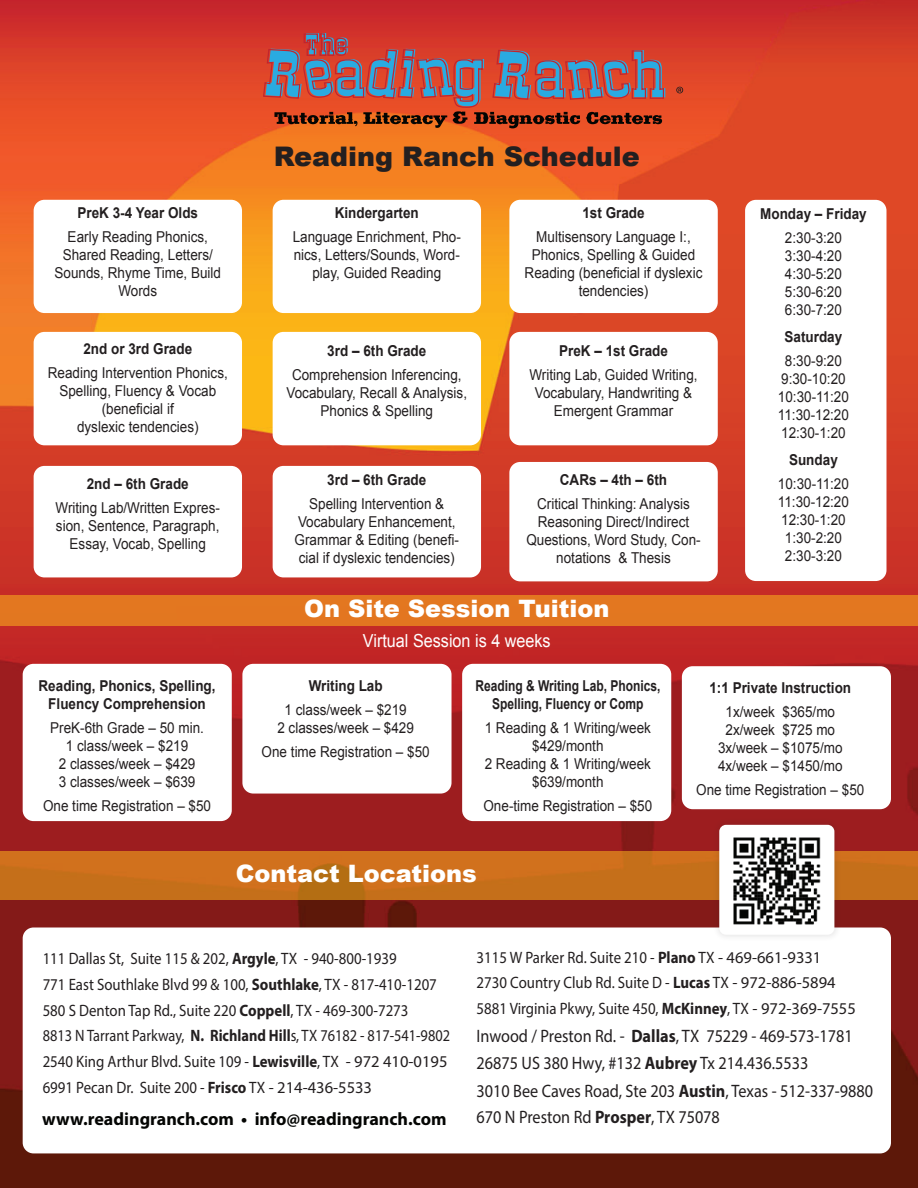
<style>
.page{position:relative;width:918px;height:1188px;background:#fff}
.page>*{position:absolute;margin:0;border:0;box-sizing:border-box;transform-origin:0 0}
.t1{font:900 27px "Arial";color:#231f20}
.t2{font:900 24px "Arial";color:#fff}
.t3{font:18px/27.2px "Myriad Pro";color:#231f20;scale:.9 1}
.t4{font:700 18px "Myriad Pro";color:#040503}
.t5{font:18px "Arial";color:#fff;scale:.9 1}
.t6{font:16.5px/25.8px "Myriad Pro";color:#231f20;scale:.9 1}
.t7{font:15px/18px "Arial";color:#231f20;text-align:center;scale:.9 1}
.t8{font:700 15px/18px "Arial";color:#231f20;text-align:center;scale:.9 1}
.t9{font:700 15px/18px "Arial";color:#231f20;text-align:center;scale:.8 1}
.s1{font-weight:700}
</style>
<div class="page">
<img style="left:0;top:0;width:918px;height:1188px">
<div style="left:0;top:595px;width:918px;height:30px;background:#e37720"></div>
<div style="left:34px;top:200px;width:208px;height:113px;background:#fff;border-radius:11px"></div>
<div style="left:273px;top:332px;width:208px;height:113px;background:#fff;border-radius:11px"></div>
<div style="left:745px;top:200px;width:142px;height:381px;background:#fff;border-radius:11px"></div>
<div style="left:509px;top:462px;width:209px;height:119px;background:#fff;border-radius:11px"></div>
<div style="left:23px;top:664px;width:209px;height:157px;background:#fff;border-radius:11px"></div>
<div style="left:462px;top:664px;width:209px;height:157px;background:#fff;border-radius:11px"></div>
<div style="left:242px;top:664px;width:210px;height:130px;background:#fff;border-radius:11px"></div>
<div style="left:682px;top:666px;width:209px;height:143px;background:#fff;border-radius:11px"></div>
<div style="left:509px;top:200px;width:209px;height:113px;background:#fff;border-radius:11px"></div>
<div style="left:34px;top:466px;width:208px;height:111px;background:#fff;border-radius:11px"></div>
<div style="left:273px;top:200px;width:208px;height:113px;background:#fff;border-radius:11px"></div>
<div style="left:509px;top:332px;width:209px;height:113px;background:#fff;border-radius:11px"></div>
<div style="left:34px;top:332px;width:208px;height:113px;background:#fff;border-radius:11px"></div>
<div style="left:273px;top:466px;width:208px;height:111px;background:#fff;border-radius:11px"></div>
<svg style="left:676px;top:87px;width:7px;height:6px"></svg>
<svg style="left:262px;top:33px;width:403px;height:95px"></svg>
<div style="left:0;top:851px;width:918px;height:49px;background:#c76f1a"></div>
<div style="left:23px;top:928px;width:868px;height:225px;background:#fff;border-radius:11px"></div>
<div style="left:712px;top:818px;width:130px;height:124px;background:#231f20;opacity:.11"></div>
<div style="left:719px;top:825px;width:115px;height:110px;background:#fff;border-radius:7px"></div>
<img style="left:733px;top:837px;width:88px;height:88px">
<p class="t8" style="left:78px;top:204px;width:135px">PreK 3-4 Year Olds</p>
<p class="t7" style="left:55px;top:228px;width:187px">Early Reading Phonics,<br>Shared Reading, Letters/<br>Sounds, Rhyme Time, Build<br>Words</p>
<p class="t8" style="left:83px;top:341px;width:122px">2nd or 3rd Grade</p>
<p class="t7" style="left:48px;top:364px;width:202px">Reading Intervention Phonics,<br>Spelling, Fluency &amp; Vocab (beneficial if<br>dyslexic tendencies)</p>
<p class="t8" style="left:87px;top:476px;width:115px">2nd – 6th Grade</p>
<p class="t7" style="left:56px;top:499px;width:184px">Writing Lab/Written Expres&shy;sion, Sentence, Paragraph,<br>Essay, Vocab, Spelling</p>
<p class="t8" style="left:39px;top:677px;width:198px">Reading, Phonics, Spelling,<br>Fluency Comprehension</p>
<p class="t7" style="left:50px;top:718px;width:172px">PreK-6th Grade – 50 min.<br>1 class/week – $219<br>2 classes/week – $429<br>3 classes/week – $639</p>
<p class="t7" style="left:43px;top:796px;width:188px">One time Registration – $50</p>
<h1 class="t1" style="left:274px;top:136px;width:368px">Reading Ranch Schedule</h1>
<p class="t8" style="left:335px;top:204px;width:95px">Kindergarten</p>
<p class="t7" style="left:293px;top:228px;width:188px">Language Enrichment, Pho&shy;nics, Letters/Sounds, Word&shy;play, Guided Reading</p>
<p class="t8" style="left:327px;top:343px;width:112px">3rd – 6th Grade</p>
<p class="t7" style="left:287px;top:366px;width:202px">Comprehension Inferencing,<br>Vocabulary, Recall &amp; Analysis,<br>Phonics &amp; Spelling</p>
<p class="t8" style="left:327px;top:471px;width:112px">3rd – 6th Grade</p>
<p class="t7" style="left:295px;top:495px;width:184px">Spelling Intervention &amp;<br>Vocabulary Enhancement,<br>Grammar &amp; Editing (benefi&shy;cial if dyslexic tendencies)</p>
<p class="t8" style="left:582px;top:204px;width:71px">1st Grade</p>
<p class="t7" style="left:525px;top:228px;width:199px">Multisensory Language I:,<br>Phonics, Spelling &amp; Guided<br>Reading (beneficial if dyslexic tendencies)</p>
<p class="t8" style="left:559px;top:343px;width:122px">PreK – 1st Grade</p>
<p class="t7" style="left:529px;top:366px;width:189px">Writing Lab, Guided Writing,<br>Vocabulary, Handwriting &amp;<br>Emergent Grammar</p>
<p class="t8" style="left:560px;top:471px;width:121px">CARs – 4th – 6th</p>
<p class="t7" style="left:526px;top:495px;width:195px">Critical Thinking: Analysis<br>Reasoning Direct/Indirect<br>Questions, Word Study, Con&shy;notations &amp; Thesis</p>
<h2 class="t2" style="left:304px;top:591px;width:307px">On Site Session Tuition</h2>
<p class="t5" style="left:363px;top:629px;width:210px">Virtual Session is 4 weeks</p>
<p class="t8" style="left:760px;top:205px;width:120px">Monday – Friday</p>
<p class="t7" style="left:785px;top:228px;width:65px;text-align:justify">2:30-3:20<br>3:30-4:20<br>4:30-5:20<br>5:30-6:20<br>6:30-7:20</p>
<p class="t8" style="left:785px;top:328px;width:66px">Saturday</p>
<p class="t7" style="left:778px;top:351px;width:80px">8:30-9:20<br>9:30-10:20<br>10:30-11:20<br>11:30-12:20<br>12:30-1:20</p>
<p class="t8" style="left:789px;top:451px;width:56px">Sunday</p>
<p class="t7" style="left:778px;top:474px;width:80px">10:30-11:20<br>11:30-12:20<br>12:30-1:20<br>1:30-2:20<br>2:30-3:20</p>
<p class="t8" style="left:309px;top:677px;width:84px">Writing Lab</p>
<p class="t7" style="left:277px;top:700px;width:153px">1 class/week – $219<br>2 classes/week – $429</p>
<p class="t7" style="left:262px;top:742px;width:188px">One time Registration – $50</p>
<p class="t9" style="left:475px;top:677px;width:233px">Reading &amp; Writing Lab, Phonics,<br>Spelling, Fluency or Comp</p>
<p class="t7" style="left:485px;top:718px;width:186px">1 Reading &amp; 1 Writing/week $429/month<br>2 Reading &amp; 1 Writing/week $639/month</p>
<p class="t7" style="left:483px;top:796px;width:189px">One-time Registration – $50</p>
<p class="t8" style="left:709px;top:679px;width:159px">1:1 Private Instruction</p>
<p class="t7" style="left:718px;top:703px;width:140px">1x/week $365/mo<br>2x/week $725 mo<br>3x/week – $1075/mo<br>4x/week – $1450/mo</p>
<p class="t7" style="left:696px;top:781px;width:188px">One time Registration – $50</p>
<h2 class="t2" style="left:236px;top:857px;width:242px">Contact Locations</h2>
<p class="t6" style="left:43px;top:945px;width:454px">111 Dallas St, Suite 115 &amp; 202, <span class="s1">Argyle</span>, TX - 940-800-1939<br>771 East Southlake Blvd 99 &amp; 100, <span class="s1">Southlake</span>, TX - 817-410-1207<br>580 S Denton Tap Rd., Suite 220 <span class="s1">Coppell</span>, TX - 469-300-7273<br>8813 N Tarrant Parkway, <span class="s1">N. Richland Hill</span>s, TX 76182 - 817-541-9802<br>2540 King Arthur Blvd. Suite 109 - <span class="s1">Lewisville</span>, TX - 972 410-0195<br>6991 Pecan Dr. Suite 200 - <span class="s1">Frisco</span> TX - 214-436-5533</p>
<p class="t4" style="left:42px;top:1107px;width:406px">www.readingranch.com • info@readingranch.com</p>
<p class="t6" style="left:477px;top:944px;width:423px">3115 W Parker Rd. Suite 210 - <span class="s1">Plano</span> TX - 469-661-9331<br>2730 Country Club Rd. Suite D - <span class="s1">Lucas</span> TX - 972-886-5894<br>5881 Virginia Pkwy, Suite 450, <span class="s1">McKinney</span>, TX - 972-369-7555</p>
<p class="t3" style="left:477px;top:1022px;width:442px">Inwood / Preston Rd. - <span class="s1">Dallas</span>, TX 75229 - 469-573-1781<br>26875 US 380 Hwy, #132 <span class="s1">Aubrey</span> Tx 214.436.5533<br>3010 Bee Caves Road, Ste 203 <span class="s1">Austin</span>, Texas - 512-337-9880<br>670 N Preston Rd <span class="s1">Prosper</span>, TX 75078</p>
</div>
